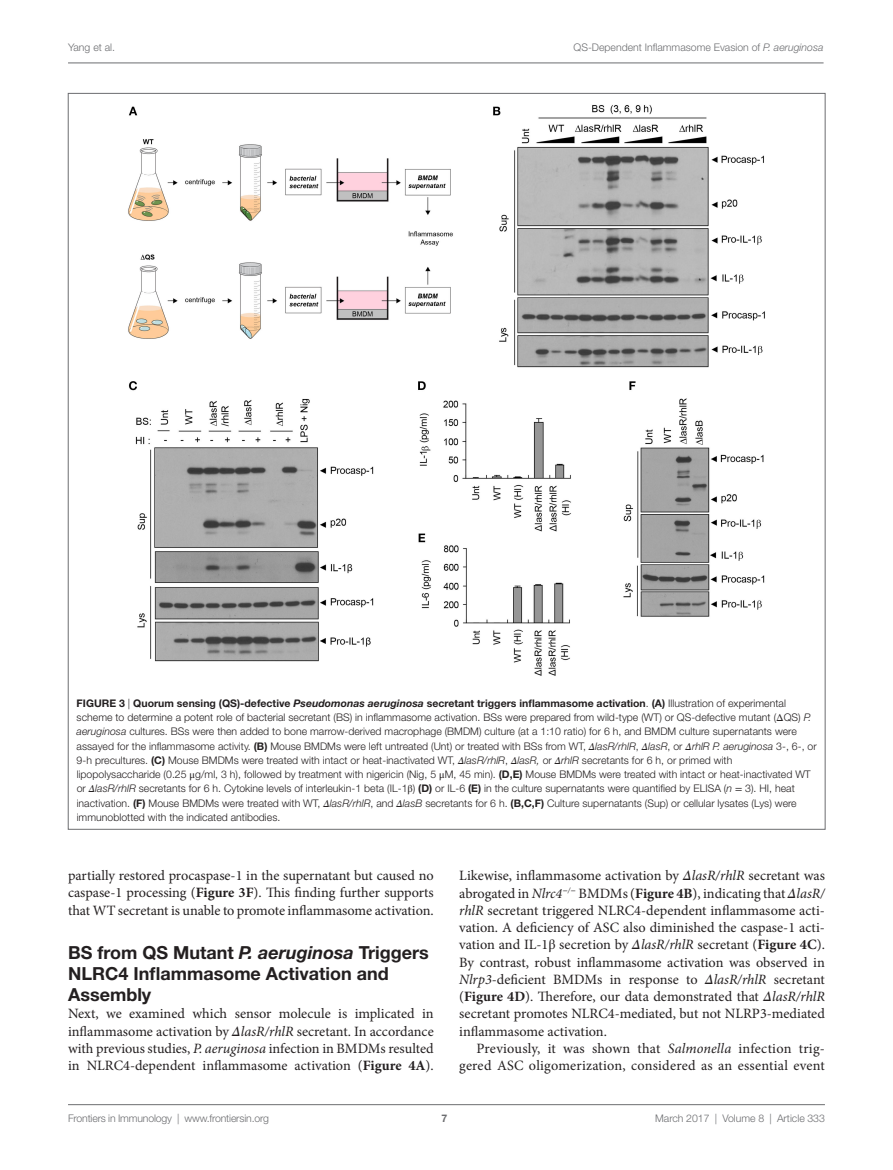
<style>
.page{position:relative;width:893px;height:1170px;background:#fff}
.page>*{position:absolute;margin:0;border:0;box-sizing:border-box;transform-origin:0 0}
.t1{font:700 18px/21px "Helvetica Neue LT Std";color:#231f20}
.t2{font:14.25px/17.2px "Minion Pro";color:#231f20;text-align:justify}
.t3{font:300 10.5px/14.2px "Helvetica Neue LT Std";color:#231f20}
.t4{font:300 10.5px "Helvetica Neue LT Std";color:#6c6d70}
.t5{font:700 10.5px "Helvetica Neue LT Std";color:#6c6d70}
.s1{font-style:italic}
.s2{font-weight:700}
.s3{font-weight:700;font-style:italic}
.s4{font-family:"STIX General";font-weight:400}
.s5{font-family:"STIX General";font-weight:400;font-style:italic}
.s6{font-family:"STIX General";font-style:italic}
.s7{font-family:"STIX General"}
</style>
<div class="page">
<img style="left:128px;top:105px;width:637px;height:571px">
<hr style="left:68px;top:1104px;width:757px;height:1px;background:#6c6d70">
<hr style="left:68px;top:63px;width:755px;height:1px;background:#6c6d70">
<p class="t4" style="left:68px;top:41px;width:49px">Yang et al.</p>
<p class="t4" style="left:574px;top:41px;width:251px">QS-Dependent Inflammasome Evasion of <span class="s1">P. aeruginosa</span></p>
<p class="t3" style="left:77px;top:695px;width:741px"><span class="s2">FIG URE 3</span> | <span class="s2">Quorum sensing (QS)-defective</span> <span class="s3">Pseudomonas aeruginosa</span> <span class="s2">secretant triggers inflammasome activation</span>. <span class="s2">(A)</span> Illustration of experimental scheme to determine a potent role of bacterial secretant (BS) in inflammasome activation. BSs were prepared from wild-type (WT) or QS-defective mutant (<span class="s4">Δ</span>QS) <span class="s1">P. aeruginosa</span> cultures. BSs were then added to bone marrow-derived macrophage (BMDM) culture (at a 1:10 ratio) for 6 h, and BMDM culture supernatants were assayed for the inflammasome activity. <span class="s2">(B)</span> Mouse BMDMs were left untreated (Unt) or treated with BSs from WT, <span class="s5">Δ</span><span class="s1">lasR/rhlR</span>, <span class="s5">Δ</span><span class="s1">lasR</span>, or <span class="s5">Δ</span><span class="s1">rhlR P. aeruginosa</span> 3-, 6-, or 9-h precultures. <span class="s2">(C)</span> Mouse BMDMs were treated with intact or heat-inactivated WT, <span class="s5">Δ</span><span class="s1">lasR/rhlR</span>, <span class="s5">Δ</span><span class="s1">lasR,</span> or <span class="s5">Δ</span><span class="s1">rhlR</span> secretants for 6 h, or primed with lipopolysaccharide (0.25 <span class="s4">μ</span>g/ml, 3 h), followed by treatment with nigericin (Nig, 5 <span class="s4">μ</span>M, 45 min). <span class="s2">(D,E)</span> Mouse BMDMs were treated with intact or heat-inactivated WT or <span class="s5">Δ</span><span class="s1">lasR/rhlR</span> secretants for 6 h. Cytokine levels of interleukin-1 beta (IL-1<span class="s4">β</span>) <span class="s2">(D)</span> or IL-6 <span class="s2">(E)</span> in the culture supernatants were quantified by ELISA (<span class="s1">n</span> <span class="s4">=</span> 3). HI, heat inactivation. <span class="s2">(F)</span> Mouse BMDMs were treated with WT, <span class="s5">Δ</span><span class="s1">lasR/rhlR</span>, and <span class="s5">Δ</span><span class="s1">lasB</span> secretants for 6 h. <span class="s2">(B,C,F)</span> Culture supernatants (Sup) or cellular lysates (Lys) were immunoblotted with the indicated antibodies.</p>
<h2 class="t2" style="left:68px;top:866px;width:367px">partially restored procaspase-1 in the supernatant but caused no caspase-1 processing (<span class="s2">Figure 3F</span>). This finding further supports that WT secretant is unable to promote inflammasome activation.</h2>
<h1 class="t1" style="left:68px;top:941px;width:362px">BS from QS Mutant <span class="s1">P. aeruginosa</span> Triggers<br>NLRC</h1>
<h1 class="t1" style="left:68px;top:962px;width:322px;text-indent:50px">4 Inflammasome Activation and<br>Assembly</h1>
<p class="t2" style="left:68px;top:1005px;width:367px">Next, we examined which sensor molecule is implicated in inflammasome activation by <span class="s6">Δ</span><span class="s1">lasR/rhlR</span> secretant. In accordance with previous studies, <span class="s1">P. aeruginosa</span> infection in BMDMs resulted in NLRC4-dependent inflammasome activation (<span class="s2">Figure 4A</span>).</p>
<p class="t2" style="left:459px;top:867px;width:367px">Likewise, inflammasome activation by <span class="s6">Δ</span><span class="s1">lasR/rhlR</span> secretant was abrogated in <span class="s1">Nlrc4</span><sup>−</sup><sup>/</sup><sup>−</sup> BMDMs (<span class="s2">Figure 4B</span>), indicating that <span class="s6">Δ</span><span class="s1">lasR/ rhlR</span> secretant triggered NLRC4-dependent inflammasome acti&shy;vation. A deficiency of ASC also diminished the caspase-1 acti&shy;vation and IL-1<span class="s7">β</span> secretion by <span class="s6">Δ</span><span class="s1">lasR/rhlR</span> secretant (<span class="s2">Figure 4C</span>).<br>By contrast, robust inflammasome activation was observed in <span class="s1">Nlrp3</span>-deficient BMDMs in response to <span class="s6">Δ</span><span class="s1">lasR/rhlR</span> secretant (<span class="s2">Figure 4D</span>). Therefore, our data demonstrated that <span class="s6">Δ</span><span class="s1">lasR/rhlR </span>secretant promotes NLRC4-mediated, but not NLRP3-mediated inflammasome activation.</p>
<h2 class="t2" style="left:459px;top:1039px;width:367px;text-align:right">Previously, it was shown that <span class="s1">Salmonella</span> infection trig&shy;gered ASC oligomerization, considered as an essential event</h2>
<p class="t4" style="left:68px;top:1111px;width:203px">Frontiers in Immunology | www.frontiersin.org</p>
<p class="t4" style="left:655px;top:1111px;width:171px">March 2017 | Volume 8 | Article 333</p>
<p class="t5" style="left:441px;top:1111px;width:7px">7</p>
</div>
